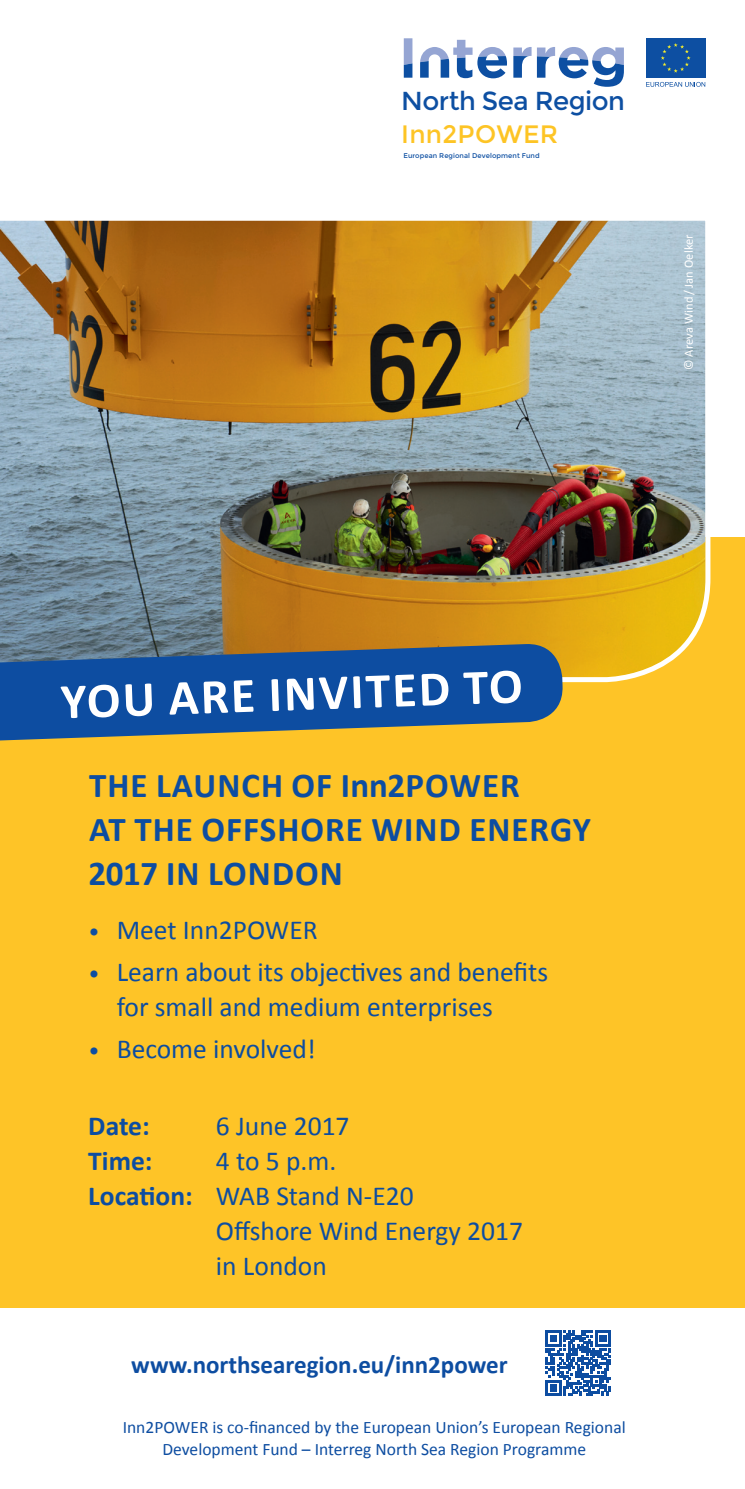
<style>
.page{position:relative;width:745px;height:1489px;background:#fff}
.page>*{position:absolute;margin:0;border:0;box-sizing:border-box;transform-origin:0 0}
.t1{font:700 50px "Calibri";color:#fff}
.t2{font:700 35px/43.8px "Calibri";letter-spacing:.03em;color:#0d4da1}
.t3{font:27.5px/35px "Calibri";color:#0d4da1}
.t4{font:700 27.5px "Calibri";color:#0d4da1}
.t5{font:26px "Montserrat";letter-spacing:-.02em;color:#0d4fa2}
.t6{font:25.25px "Montserrat";letter-spacing:.01em;color:#fdc425}
.t7{font:700 25px "Calibri";color:#0d4da1}
.t8{font:17.5px/22.2px "Calibri";color:#0d4da1;text-align:center}
.t9{font:12.5px "Calibri";letter-spacing:.01em;color:#fff}
.t10{font:6.75px "Montserrat";letter-spacing:.01em;color:#0d4fa2}
.s1{font-size:22.5px}
.s2{font-weight:700}
</style>
<div class="page">
<div style="left:0;top:537px;width:744px;height:770px;background:#fec427"></div>
<img style="left:0;top:220px;width:711px;height:463px">
<svg style="left:403px;top:38px;width:9px;height:40px"></svg>
<svg style="left:513px;top:47px;width:110px;height:40px"></svg>
<svg style="left:420px;top:40px;width:86px;height:38px"></svg>
<div style="left:645px;top:38px;width:59px;height:40px;background:#0d4fa2"></div>
<svg style="left:661px;top:43px;width:29px;height:30px"></svg>
<svg style="left:646px;top:82px;width:58px;height:5px"></svg>
<svg style="left:545px;top:1330px;width:66px;height:66px"></svg>
<svg style="left:0;top:643px;width:563px;height:98px;background:#345e8c"></svg>
<p class="t5" style="left:401px;top:86px;width:225px">North Sea Region</p>
<p class="t10" style="left:403px;top:151px;width:138px">European Regional Development Fund</p>
<p class="t6" style="left:401px;top:119px;width:158px">Inn2POWER</p>
<p class="t9" style="left:680px;top:370px;width:137px;rotate:-90deg">© Areva Wind /Jan Oelker</p>
<h1 class="t1" style="left:60px;top:670px;width:456px;rotate:-2deg">Yo u are invited to</h1>
<p class="t2" style="left:89px;top:762px;width:432px">the launch of Inn2POWER at the Offshore</p>
<p class="t2" style="left:371px;top:805px;width:221px">Wind Energy</p>
<p class="t2" style="left:88px;top:849px;width:256px">2017 in London</p>
<p class="t3" style="left:88px;top:910px;width:231px"><span class="s1">•</span> Meet Inn2POWER</p>
<p class="t3" style="left:117px;top:953px;width:432px;text-indent:-28px"><span class="s1">•</span> Learn about its objectives and benefits for small and medium enterprises</p>
<p class="t3" style="left:88px;top:1030px;width:229px"><span class="s1">•</span> Become involved!</p>
<p class="t4" style="left:88px;top:1108px;width:63px">Date:</p>
<p class="t3" style="left:216px;top:1106px;width:135px">6 June 2017</p>
<p class="t4" style="left:88px;top:1143px;width:66px">Time:</p>
<p class="t3" style="left:216px;top:1141px;width:122px">4 to 5 p.m.</p>
<p class="t3" style="left:88px;top:1176px;width:327px"><span class="s2">Location:</span> WAB Stand N-E20</p>
<p class="t3" style="left:216px;top:1212px;width:308px">Offshore Wind Energy 2017</p>
<p class="t3" style="left:216px;top:1247px;width:112px">in London</p>
<p class="t7" style="left:131px;top:1348px;width:377px">www.northsearegion.eu/inn2power</p>
<p class="t8" style="left:123px;top:1414px;width:504px">Inn2POWER is co-financed by the European Union’s European Regional<br>Development Fund – Interreg North Sea Region Programme</p>
</div>
